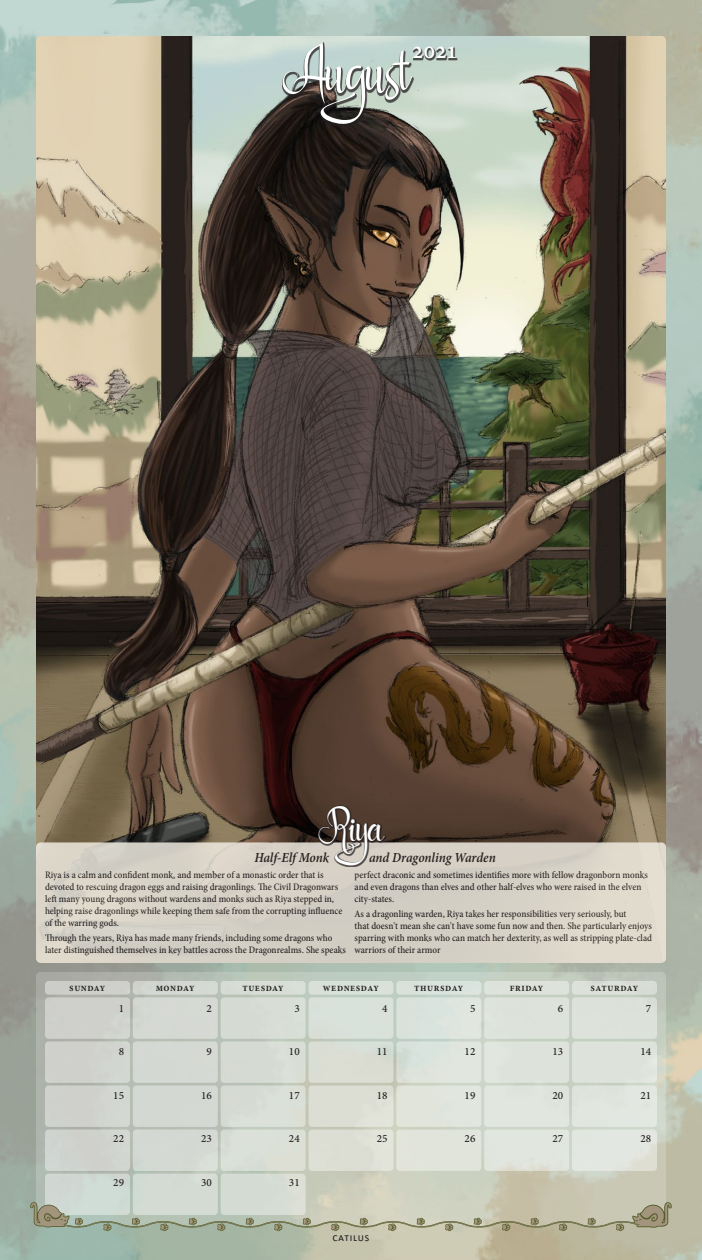
<style>
.page{position:relative;width:702px;height:1260px;background:#fff}
.page>*{position:absolute;margin:0;border:0;box-sizing:border-box;transform-origin:0 0}
.cal_title{font:51px "Aventure Scriptine";color:#fff}
.Cal_Subtitle{font:37px "Aventure Scriptine";color:#fff}
._2021{font:600 condensed 25px "Minion Pro";color:#fff}
.t1{font:italic 600 condensed 14px "Minion Pro";letter-spacing:-.005em;color:#231f20}
.cal_date{font:11px "Minion Pro Medium Capt";color:#231f20}
.t2{font:600 condensed 11px "Minion Pro";letter-spacing:.045em;color:#231f20}
.t3{font:11px "Calibri";letter-spacing:.075em;color:#231f20}
.t4{font:500 condensed 10px/12px "Minion Pro";letter-spacing:-.005em;color:#231f20}
</style>
<div class="page">
<img style="left:36px;top:36px;width:630px;height:927px">
<svg style="left:36px;top:972px;width:630px;height:230px;background:#c2c7b9"></svg>
<div style="left:45px;top:997px;width:85px;height:42px;background:#cfd0cc;border-radius:4px"></div>
<div style="left:45px;top:981px;width:85px;height:14px;background:#cecfcb;border-radius:4px"></div>
<div style="left:133px;top:997px;width:85px;height:42px;background:#d6d9d3;border-radius:4px"></div>
<div style="left:133px;top:981px;width:85px;height:14px;background:#d4d8d2;border-radius:4px"></div>
<div style="left:221px;top:997px;width:85px;height:42px;background:#d6ddd4;border-radius:4px"></div>
<div style="left:221px;top:981px;width:85px;height:14px;background:#d8ded6;border-radius:4px"></div>
<div style="left:309px;top:997px;width:84px;height:42px;background:#d8e1da;border-radius:4px"></div>
<div style="left:309px;top:981px;width:84px;height:14px;background:#d8e1da;border-radius:4px"></div>
<div style="left:396px;top:997px;width:85px;height:42px;background:#dae4de;border-radius:4px"></div>
<div style="left:396px;top:981px;width:85px;height:14px;background:#dae4de;border-radius:4px"></div>
<div style="left:484px;top:997px;width:85px;height:42px;background:#dde2da;border-radius:4px"></div>
<div style="left:484px;top:981px;width:85px;height:14px;background:#dde2da;border-radius:4px"></div>
<div style="left:572px;top:997px;width:85px;height:42px;background:#dce2da;border-radius:4px"></div>
<div style="left:572px;top:981px;width:85px;height:14px;background:#dbe1d9;border-radius:4px"></div>
<div style="left:45px;top:1041px;width:85px;height:42px;background:#cfd1cc;border-radius:4px"></div>
<div style="left:133px;top:1041px;width:85px;height:42px;background:#d5d9d3;border-radius:4px"></div>
<div style="left:221px;top:1041px;width:85px;height:42px;background:#d6dad3;border-radius:4px"></div>
<div style="left:309px;top:1041px;width:84px;height:42px;background:#dbddd3;border-radius:4px"></div>
<div style="left:396px;top:1041px;width:85px;height:42px;background:linear-gradient(to right,#d6dfd8,#e3e8e0);border-radius:4px"></div>
<div style="left:484px;top:1041px;width:85px;height:42px;background:#dde2da;border-radius:4px"></div>
<div style="left:572px;top:1041px;width:85px;height:42px;background:#dde2da;border-radius:4px"></div>
<div style="left:45px;top:1085px;width:85px;height:42px;background:#cfd1cc;border-radius:4px"></div>
<div style="left:133px;top:1085px;width:85px;height:42px;background:#d4d8d2;border-radius:4px"></div>
<div style="left:221px;top:1085px;width:85px;height:42px;background:#daded6;border-radius:4px"></div>
<div style="left:309px;top:1085px;width:84px;height:42px;background:#dcddd3;border-radius:4px"></div>
<div style="left:396px;top:1085px;width:85px;height:42px;background:#e1e4dc;border-radius:4px"></div>
<div style="left:484px;top:1085px;width:85px;height:42px;background:#e1e6de;border-radius:4px"></div>
<div style="left:572px;top:1085px;width:85px;height:42px;background:#e1e7df;border-radius:4px"></div>
<div style="left:45px;top:1130px;width:85px;height:41px;background:#cfd3ce;border-radius:4px"></div>
<div style="left:133px;top:1130px;width:85px;height:41px;background:#d4d9d3;border-radius:4px"></div>
<div style="left:221px;top:1130px;width:85px;height:41px;background:#dbe0d7;border-radius:4px"></div>
<div style="left:309px;top:1130px;width:84px;height:41px;background:#ddded4;border-radius:4px"></div>
<div style="left:396px;top:1130px;width:85px;height:41px;background:#e0e4da;border-radius:4px"></div>
<div style="left:484px;top:1130px;width:85px;height:41px;background:#e1e6de;border-radius:4px"></div>
<div style="left:572px;top:1130px;width:85px;height:41px;background:linear-gradient(to right,#e2e9e3,#e1e4db);border-radius:4px"></div>
<div style="left:45px;top:1174px;width:85px;height:41px;background:#cfd9d3;border-radius:4px"></div>
<div style="left:133px;top:1174px;width:85px;height:41px;background:#d3dbd3;border-radius:4px"></div>
<div style="left:221px;top:1174px;width:85px;height:41px;background:#d3dbd3;border-radius:4px"></div>
<svg style="left:30px;top:1202px;width:642px;height:30px"></svg>
<div style="left:282px;top:42px;width:132px;height:84px;background:#231f20;opacity:.75"></div>
<div style="left:413px;top:47px;width:44px;height:13px;background:#231f20;opacity:.75"></div>
<div style="left:36px;top:842px;width:630px;height:121px;background:#d6d1c6;border-radius:4px"></div>
<div style="left:318px;top:805px;width:68px;height:62px;background:#231f20;opacity:.75"></div>
<p class="cal_title" style="left:292px;top:43px;width:120px">August</p>
<p class="_2021" style="left:412px;top:33px;width:47px">2021</p>
<p class="Cal_Subtitle" style="left:319px;top:806px;width:73px">Riya</p>
<h3 class="t1" style="left:254px;top:848px;width:76px">Half-Elf Monk</h3>
<h3 class="t1" style="left:369px;top:848px;width:128px">and Dragonling Warden</h3>
<p class="t4" style="left:45px;top:869px;width:299px">Riya is a calm and confident monk, and member of a monastic order that is devoted to rescuing dragon eggs and raising dragonlings. The Civil Dragonwars left many young dragons without wardens and monks such as Riya stepped in, helping raise dragonlings while keeping them safe from the corrupting influence of the warring gods.</p>
<p class="t4" style="left:45px;top:932px;width:303px">Through the years, Riya has made many friends, including some dragons who later distinguished themselves in key battles across the Dragonrealms. She speaks</p>
<p class="t4" style="left:355px;top:869px;width:295px">perfect draconic and sometimes identifies more with fellow dragonborn monks and even dragons than elves and other half-elves who were raised in the elven city-states.</p>
<p class="t4" style="left:355px;top:908px;width:299px">As a dragonling warden, Riya takes her responsibilities very seriously, but<br>that doesn't mean she can't have some fun now and then. She particularly enjoys sparring with monks who can match her dexterity, as well as stripping plate-clad warriors of their armor</p>
<p class="t2" style="left:69px;top:980px;width:38px">Sunday</p>
<p class="t2" style="left:156px;top:980px;width:40px">Monday</p>
<p class="t2" style="left:242px;top:980px;width:43px">Tuesday</p>
<p class="t2" style="left:323px;top:980px;width:57px">Wednesday</p>
<p class="t2" style="left:414px;top:980px;width:50px">Thursday</p>
<p class="t2" style="left:510px;top:980px;width:35px">Friday</p>
<p class="t2" style="left:591px;top:980px;width:49px">Saturday</p>
<p class="cal_date" style="left:119px;top:1001px;width:7px">1</p>
<p class="cal_date" style="left:207px;top:1001px;width:7px">2</p>
<p class="cal_date" style="left:294px;top:1001px;width:7px">3</p>
<p class="cal_date" style="left:382px;top:1001px;width:7px">4</p>
<p class="cal_date" style="left:470px;top:1001px;width:7px">5</p>
<p class="cal_date" style="left:558px;top:1001px;width:7px">6</p>
<p class="cal_date" style="left:646px;top:1001px;width:7px">7</p>
<p class="cal_date" style="left:119px;top:1044px;width:7px">8</p>
<p class="cal_date" style="left:207px;top:1044px;width:7px">9</p>
<p class="cal_date" style="left:289px;top:1044px;width:12px">10</p>
<p class="cal_date" style="left:377px;top:1044px;width:12px">11</p>
<p class="cal_date" style="left:465px;top:1044px;width:12px">12</p>
<p class="cal_date" style="left:552px;top:1044px;width:12px">13</p>
<p class="cal_date" style="left:640px;top:1044px;width:12px">14</p>
<p class="cal_date" style="left:113px;top:1088px;width:12px">15</p>
<p class="cal_date" style="left:201px;top:1088px;width:12px">16</p>
<p class="cal_date" style="left:289px;top:1088px;width:12px">17</p>
<p class="cal_date" style="left:377px;top:1088px;width:12px">18</p>
<p class="cal_date" style="left:465px;top:1088px;width:12px">19</p>
<p class="cal_date" style="left:552px;top:1088px;width:12px">20</p>
<p class="cal_date" style="left:640px;top:1088px;width:12px">21</p>
<p class="cal_date" style="left:113px;top:1131px;width:12px">22</p>
<p class="cal_date" style="left:201px;top:1131px;width:12px">23</p>
<p class="cal_date" style="left:289px;top:1131px;width:12px">24</p>
<p class="cal_date" style="left:377px;top:1131px;width:12px">25</p>
<p class="cal_date" style="left:465px;top:1131px;width:12px">26</p>
<p class="cal_date" style="left:552px;top:1131px;width:12px">27</p>
<p class="cal_date" style="left:640px;top:1131px;width:12px">28</p>
<p class="cal_date" style="left:113px;top:1175px;width:12px">29</p>
<p class="cal_date" style="left:201px;top:1175px;width:12px">30</p>
<p class="cal_date" style="left:289px;top:1175px;width:12px">31</p>
<p class="t3" style="left:333px;top:1230px;width:38px">CATILUS</p>
</div>
